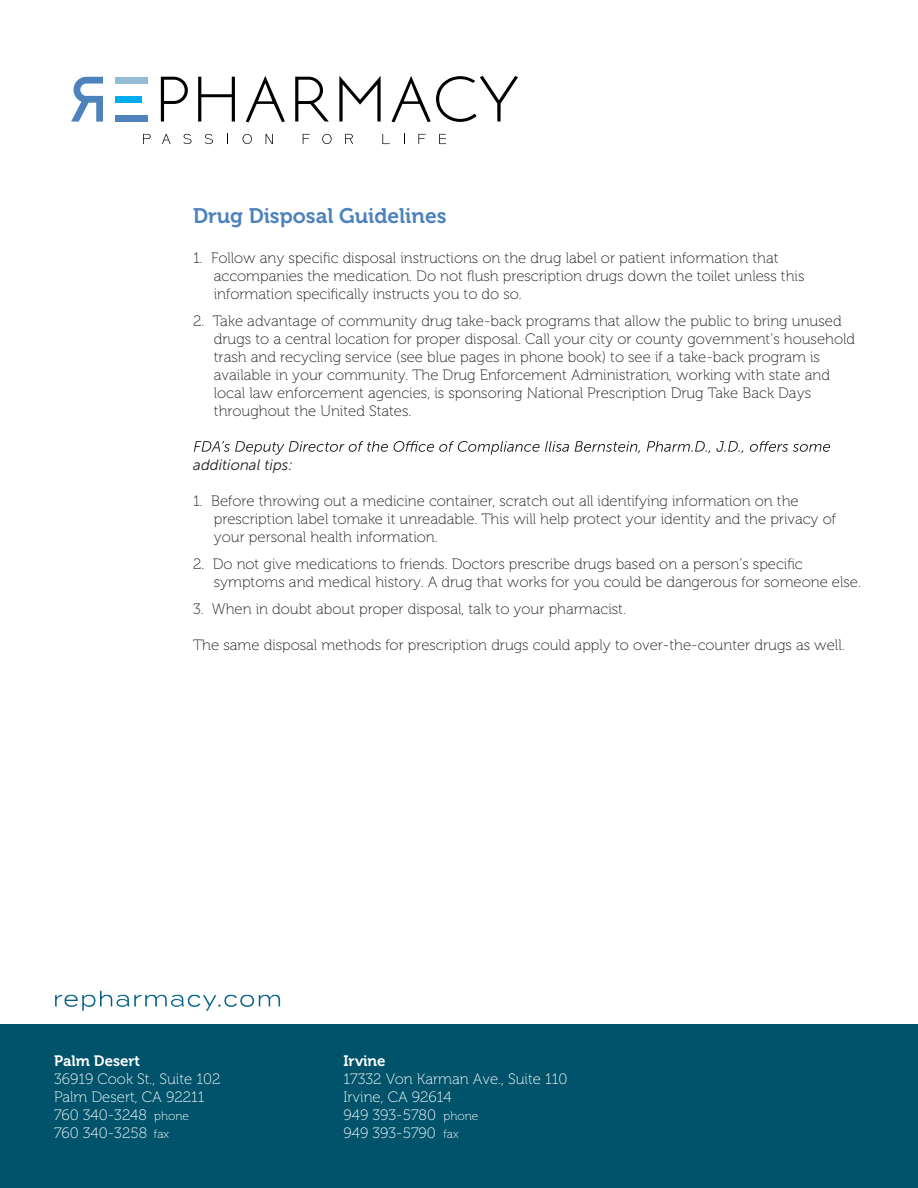
<style>
.page{position:relative;width:918px;height:1188px;background:#fff}
.page>*{position:absolute;margin:0;border:0;box-sizing:border-box;transform-origin:0 0}
.t1{font:21px "Museo 700";color:#4d82bd}
.t2{font:15px/18px "Museo 100";color:#231f20}
.t3{font:15px/18px "Museo 100";color:#fff}
.t4{font:15px "Museo 700";color:#fff}
.t5{font:italic 15px "Museo Sans 300";color:#231f20}
.s1{font-size:12px}
</style>
<div class="page">
<div style="left:0;top:1024px;width:918px;height:164px;background:#01526b"></div>
<img style="left:55px;top:990px;width:226px;height:21px">
<svg style="left:143px;top:134px;width:8px;height:10px"></svg>
<svg style="left:162px;top:134px;width:9px;height:10px"></svg>
<svg style="left:183px;top:134px;width:9px;height:10px"></svg>
<svg style="left:205px;top:134px;width:8px;height:10px"></svg>
<svg style="left:243px;top:134px;width:9px;height:10px"></svg>
<svg style="left:266px;top:134px;width:7px;height:10px"></svg>
<svg style="left:303px;top:134px;width:7px;height:10px"></svg>
<svg style="left:322px;top:134px;width:10px;height:10px"></svg>
<svg style="left:345px;top:134px;width:8px;height:10px"></svg>
<svg style="left:382px;top:134px;width:8px;height:10px"></svg>
<svg style="left:418px;top:134px;width:8px;height:10px"></svg>
<svg style="left:439px;top:134px;width:7px;height:10px"></svg>
<svg style="left:71px;top:77px;width:32px;height:45px"></svg>
<div style="left:115px;top:77px;width:33px;height:7px;background:#95bcd4"></div>
<div style="left:115px;top:115px;width:33px;height:7px;background:#4d82bd"></div>
<div style="left:115px;top:96px;width:27px;height:7px;background:#00adee"></div>
<svg style="left:161px;top:77px;width:27px;height:45px"></svg>
<svg style="left:198px;top:77px;width:37px;height:45px"></svg>
<svg style="left:246px;top:76px;width:39px;height:46px"></svg>
<svg style="left:295px;top:77px;width:34px;height:45px"></svg>
<svg style="left:339px;top:76px;width:42px;height:46px"></svg>
<svg style="left:392px;top:76px;width:126px;height:46px"></svg>
<svg style="left:194px;top:441px;width:636px;height:14px"></svg>
<h1 class="t1" style="left:193px;top:204px;width:255px">Drug Disposal Guidelines</h1>
<p class="t2" style="left:214px;top:249px;width:592px;text-indent:-21px">1. Follow any specific disposal instructions on the drug label or patient information that accompanies the medication. Do not flush prescription drugs down the toilet unless this information specifically instructs you to do so.</p>
<p class="t2" style="left:214px;top:312px;width:643px;text-indent:-21px">2. Take advantage of community drug take-back programs that allow the public to bring unused drugs to a central location for proper disposal. Call your city or county government’s household trash and recycling service (see blue pages in phone book) to see if a take-back program is available in your community. The Drug Enforcement Administration, working with state and local law enforcement agencies, is sponsoring National Prescription Drug Take Back Days throughout the United States.</p>
<p class="t5" style="left:193px;top:456px;width:101px">additional tips:</p>
<p class="t2" style="left:214px;top:492px;width:624px;text-indent:-21px">1. Before throwing out a medicine container, scratch out all identifying information on the prescription label tomake it unreadable. This will help protect your identity and the privacy of your personal health information.</p>
<p class="t2" style="left:214px;top:555px;width:649px;text-indent:-21px">2. Do not give medications to friends. Doctors prescribe drugs based on a person’s specific symptoms and medical history. A drug that works for you could be dangerous for someone else.</p>
<p class="t2" style="left:193px;top:600px;width:434px">3. When in doubt about proper disposal, talk to your pharmacist.</p>
<p class="t2" style="left:193px;top:636px;width:653px">The same disposal methods for prescription drugs could apply to over-the-counter drugs as well.</p>
<p class="t4" style="left:54px;top:1053px;width:88px">Palm Desert</p>
<p class="t3" style="left:54px;top:1070px;width:168px">36919 Cook St., Suite 102<br>Palm Desert, CA 92211<br>760 340-3248 <span class="s1">phone<br></span>760 340-3258 <span class="s1">fax</span></p>
<p class="t4" style="left:344px;top:1053px;width:44px">Irvine</p>
<p class="t3" style="left:344px;top:1070px;width:226px">17332 Von Karman Ave., Suite 110<br>Irvine, CA 92614<br>949 393-5780 <span class="s1">phone<br></span>949 393-5790 <span class="s1">fax</span></p>
</div>
